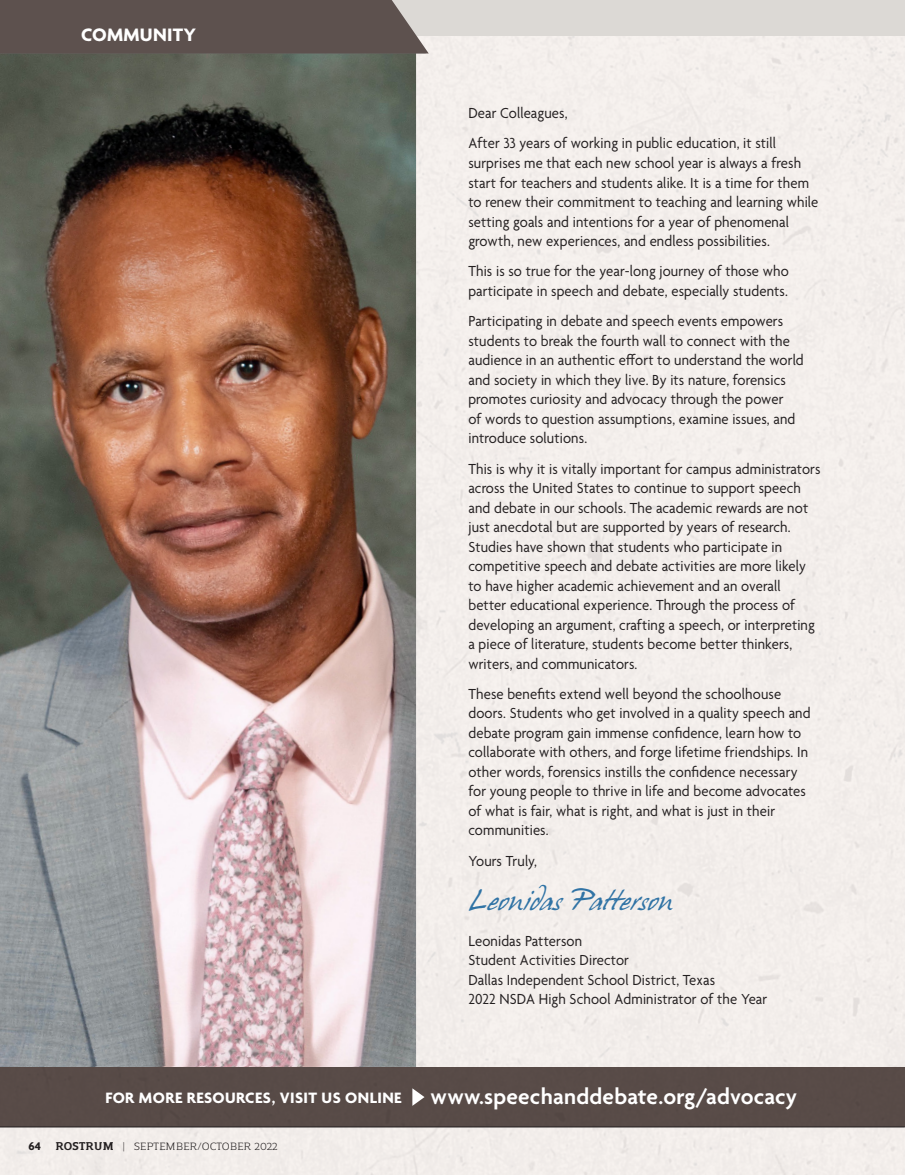
<style>
.page{position:relative;width:905px;height:1175px;background:#fff}
.page>*{position:absolute;margin:0;border:0;box-sizing:border-box;transform-origin:0 0}
.t1{font:25.5px "Hans Hand";letter-spacing:.01em;color:#3073a5}
.t2{font:600 23.4px "Agenda";letter-spacing:.01em;color:#fff}
.Headline{font:700 19.5px "Agenda";letter-spacing:.015em;color:#fff}
.t3{font:15.75px/19.5px "Agenda";letter-spacing:.01em;color:#231f20;scale:.93 1}
.t4{font:10.5px "Regan Slab";color:#231f20}
.s1{font-weight:700;font-size:16.2px}
.s2{font-family:"Agenda";font-weight:700;font-size:12px}
.s3{font-weight:700;font-size:11.25px}
</style>
<div class="page">
<img style="left:0;top:53px;width:416px;height:1013px">
<div style="left:0;top:1066px;width:904px;height:60px;background:#584b47"></div>
<svg style="left:412px;top:1088px;width:12px;height:17px"></svg>
<hr style="left:0;top:1126px;width:904px;height:1px;background:#231f20">
<div style="left:0;top:0;width:904px;height:36px;background:#dcd9d5"></div>
<div style="left:0;top:0;width:428px;height:53px;background:#5d514e"></div>
<p class="Headline" style="left:81px;top:24px;width:116px">COMMUNITY</p>
<p class="t3" style="left:468px;top:104px;width:108px">Dear Colleagues,</p>
<p class="t3" style="left:468px;top:135px;width:378px">After 33 years of working in public education, it still surprises me that each new school year is always a fresh start for teachers and students alike. It is a time for them to renew their commitment to teaching and learning while setting goals and intentions for a year of phenomenal growth, new experiences, and endless possibilities.</p>
<p class="t3" style="left:468px;top:262px;width:346px">This is so true for the year-long journey of those who participate in speech and debate, especially students.</p>
<p class="t3" style="left:468px;top:312px;width:362px">Participating in debate and speech events empowers students to break the fourth wall to connect with the audience in an authentic effort to understand the world and society in which they live. By its nature, forensics promotes curiosity and advocacy through the power<br>of words to question assumptions, examine issues, and introduce solutions.</p>
<p class="t3" style="left:468px;top:460px;width:380px">This is why it is vitally important for campus administrators across the United States to continue to support speech and debate in our schools. The academic rewards are not just anecdotal but are supported by years of research.<br>Studies have shown that students who participate in competitive speech and debate activities are more likely to have higher academic achievement and an overall better educational experience. Through the process of developing an argument, crafting a speech, or interpreting a piece of literature, students become better thinkers, writers, and communicators.</p>
<p class="t3" style="left:468px;top:685px;width:369px">These benefits extend well beyond the schoolhouse doors. Students who get involved in a quality speech and debate program gain immense confidence, learn how to collaborate with others, and forge lifetime friendships. In other words, forensics instills the confidence necessary for young people to thrive in life and become advocates of what is fair, what is right, and what is just in their communities.</p>
<p class="t3" style="left:468px;top:852px;width:75px">Yours Truly,</p>
<p class="t1" style="left:468px;top:886px;width:205px">Leonidas Patterson</p>
<p class="t3" style="left:468px;top:932px;width:323px">Leonidas Patterson<br>Student Activities Director<br>Dallas Independent School District, Texas<br>2022 NSDA High School Administrator of the Year</p>
<p class="t2" style="left:105px;top:1084px;width:693px"><span class="s1">FOR MORE RESOURCES, VISIT US ONLINE</span> www.speechanddebate.org/advocacy</p>
<p class="t4" style="left:29px;top:1138px;width:251px"><span class="s2">64</span> <span class="s3">ROSTRUM</span> | SEPTEMBER/OCTOBER 2022</p>
</div>
